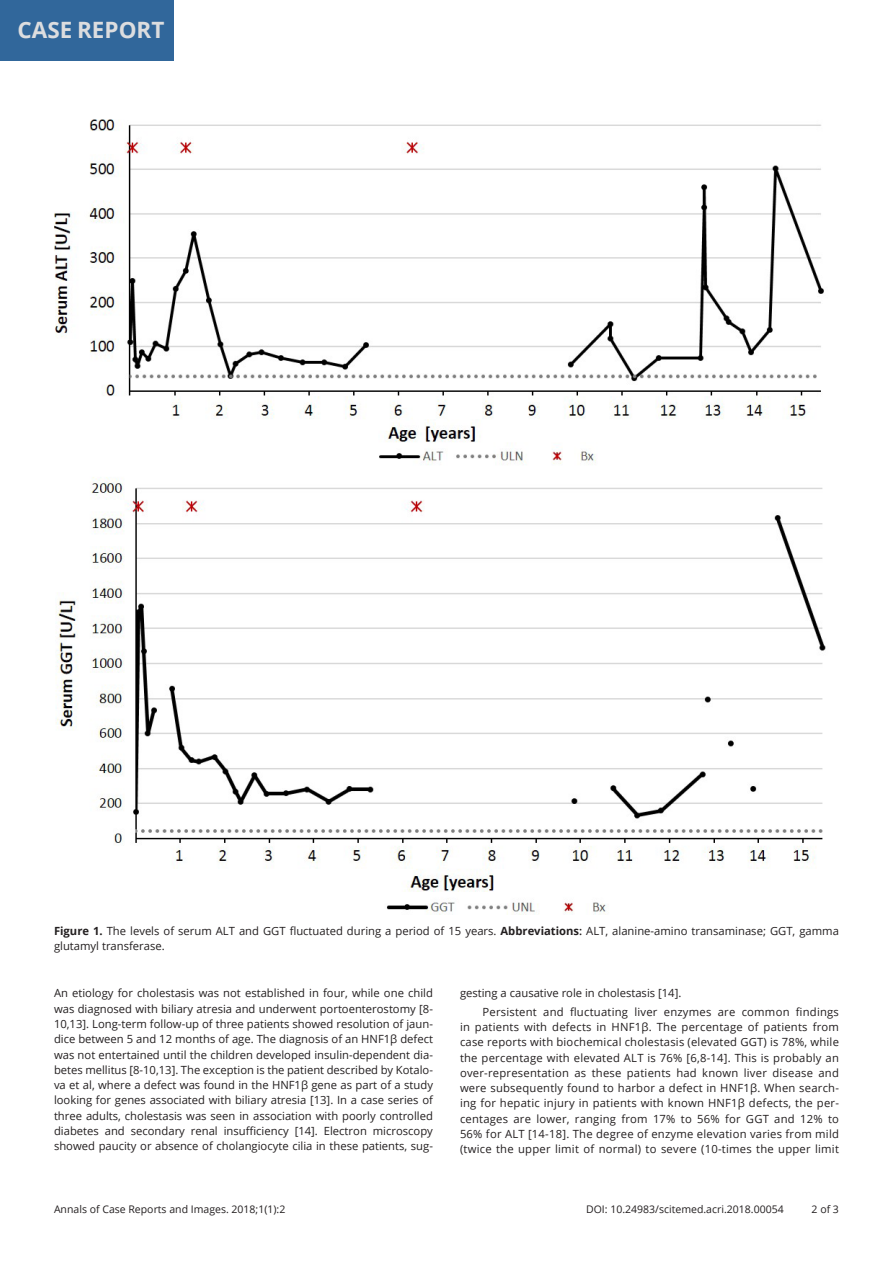
<style>
.page{position:relative;width:893px;height:1263px;background:#fff}
.page>*{position:absolute;margin:0;border:0;box-sizing:border-box;transform-origin:0 0}
.t1{font:700 22.5px "Open Sans";color:#dcdddf}
.Para-Int{font:11.25px/15.3px "Open Sans";color:#231f20;text-align:justify}
.Para{font:11.25px/15.3px "Open Sans";color:#231f20}
.t2{font:10.5px "Open Sans";color:#231f20}
.s1{font-weight:700}
.s2{font-weight:600}
</style>
<div class="page">
<div style="left:0;top:0;width:173px;height:61px;background:#31679b"></div>
<img style="left:54px;top:119px;width:772px;height:796px">
<h1 class="t1" style="left:17px;top:14px;width:148px">CASE REPORT</h1>
<p class="Para" style="left:54px;top:923px;width:786px"><span class="s1">Figure 1.</span> The levels of serum ALT and GGT fluctuated during a period of 15 years. <span class="s1">Abbreviations</span><span class="s2">:</span> ALT, alanine-amino transaminase; GGT, gamma glutamyl transferase.</p>
<p class="Para-Int" style="left:54px;top:985px;width:380px">An etiology for cholestasis was not established in four, while one child was diagnosed with biliary atresia and underwent portoenterostomy [8- 10,13]. Long-term follow-up of three patients showed resolution of jaun&shy;dice between 5 and 12 months of age. The diagnosis of an HNF1β defect was not entertained until the children developed insulin-dependent dia&shy;betes mellitus [8-10,13]. The exception is the patient described by Kotalo&shy;va et al, where a defect was found in the HNF1β gene as part of a study looking for genes associated with biliary atresia [13]. In a case series of three adults, cholestasis was seen in association with poorly controlled diabetes and secondary renal insufficiency [14]. Electron microscopy showed paucity or absence of cholangiocyte cilia in these patients, sug-</p>
<p class="Para-Int" style="left:460px;top:985px;width:223px">gesting a causative role in cholestasis [14].</p>
<p class="Para-Int" style="left:460px;top:1003px;width:380px;text-indent:22px">Persistent and fluctuating liver enzymes are common findings in patients with defects in HNF1β. The percentage of patients from case reports with biochemical cholestasis (elevated GGT) is 78%, while the percentage with elevated ALT is 76% [6,8-14]. This is probably an over-representation as these patients had known liver disease and were subsequently found to harbor a defect in HNF1β. When search&shy;ing for hepatic injury in patients with known HNF1β defects, the per&shy;centages are lower, ranging from 17% to 56% for GGT and 12% to 56% for ALT [14-18]. The degree of enzyme elevation varies from mild (twice the upper limit of normal) to severe (10-times the upper limit</p>
<p class="t2" style="left:54px;top:1201px;width:233px">Annals of Case Reports and Images. 2018;1(1):2</p>
<p class="t2" style="left:586px;top:1201px;width:199px">DOI: 10.24983/scitemed.acri.2018.00054</p>
<p class="t2" style="left:812px;top:1201px;width:29px">2 of 3</p>
</div>
